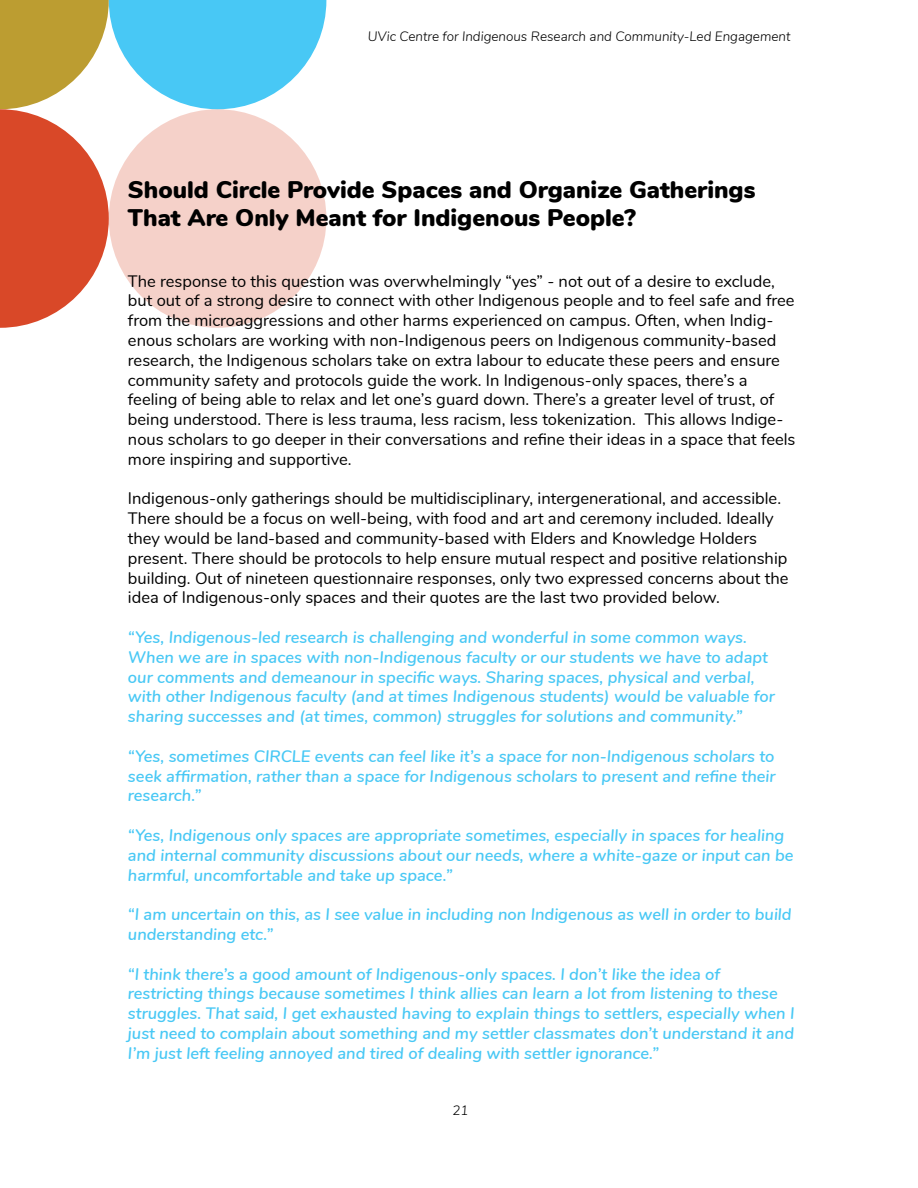
<style>
.page{position:relative;width:918px;height:1188px;background:#fff}
.page>*{position:absolute;margin:0;border:0;box-sizing:border-box;transform-origin:0 0}
.t1{font:900 24px/28.8px "Nunito";color:#000}
.t2{font:italic 600 16.5px/19.8px "Nunito";color:#48c8f5}
.t3{font:16.5px/19.8px "Nunito";color:#000}
.t4{font:italic 300 13.5px "Nunito";color:#000}
</style>
<div class="page">
<svg style="left:0;top:0;width:326px;height:328px"></svg>
<div style="left:109px;top:109px;width:217px;height:219px;background:#f5d1c9;border-radius:50%"></div>
<p class="t4" style="left:368px;top:26px;width:424px">UVic Centre for Indigenous Research and Community-Led Engagement</p>
<h1 class="t1" style="left:128px;top:173px;width:629px">Should Circle Provide Spaces and Organize Gatherings<br>That Are Only Meant for Indigenous People?</h1>
<p class="t3" style="left:128px;top:270px;width:669px">The response to this question was overwhelmingly “yes” - not out of a desire to exclude, but out of a strong desire to connect with other Indigenous people and to feel safe and free from the microaggressions and other harms experienced on campus. Often, when Indig&shy;enous scholars are working with non-Indigenous peers on Indigenous community-based research, the Indigenous scholars take on extra labour to educate these peers and ensure community safety and protocols guide the work. In Indigenous-only spaces, there’s a feeling of being able to relax and let one’s guard down. There’s a greater level of trust, of being understood. There is less trauma, less racism, less tokenization. This allows Indige&shy;nous scholars to go deeper in their conversations and refine their ideas in a space that feels more inspiring and supportive.</p>
<p class="t3" style="left:128px;top:488px;width:662px">Indigenous-only gatherings should be multidisciplinary, intergenerational, and accessible.<br>There should be a focus on well-being, with food and art and ceremony included. Ideally they would be land-based and community-based with Elders and Knowledge Holders present. There should be protocols to help ensure mutual respect and positive relationship building. Out of nineteen questionnaire responses, only two expressed concerns about the idea of Indigenous-only spaces and their quotes are the last two provided below.</p>
<p class="t2" style="left:128px;top:626px;width:648px">“Yes, Indigenous-led research is challenging and wonderful in some common ways.<br>When we are in spaces with non-Indigenous faculty or our students we have to adapt our comments and demeanour in specific ways. Sharing spaces, physical and verbal, with other Indigenous faculty (and at times Indigenous students) would be valuable for sharing successes and (at times, common) struggles for solutions and community.”</p>
<p class="t2" style="left:128px;top:745px;width:649px;text-align:justify">“Yes, sometimes CIRCLE events can feel like it’s a space for non-Indigenous scholars to seek affirmation, rather than a space for Indigenous scholars to present and refine their research.”</p>
<p class="t2" style="left:128px;top:824px;width:667px">“Yes, Indigenous only spaces are appropriate sometimes, especially in spaces for healing and internal community discussions about our needs, where a white-gaze or input can be harmful, uncomfortable and take up space.”</p>
<p class="t2" style="left:128px;top:904px;width:665px">“I am uncertain on this, as I see value in including non Indigenous as well in order to build understanding etc.”</p>
<p class="t2" style="left:128px;top:963px;width:668px">“I think there’s a good amount of Indigenous-only spaces. I don’t like the idea of restricting things because sometimes I think allies can learn a lot from listening to these struggles. That said, I get exhausted having to explain things to settlers, especially when I just need to complain about something and my settler classmates don’t understand it and I’m just left feeling annoyed and tired of dealing with settler ignorance.”</p>
<p class="t4" style="left:452px;top:1101px;width:18px">21</p>
</div>
